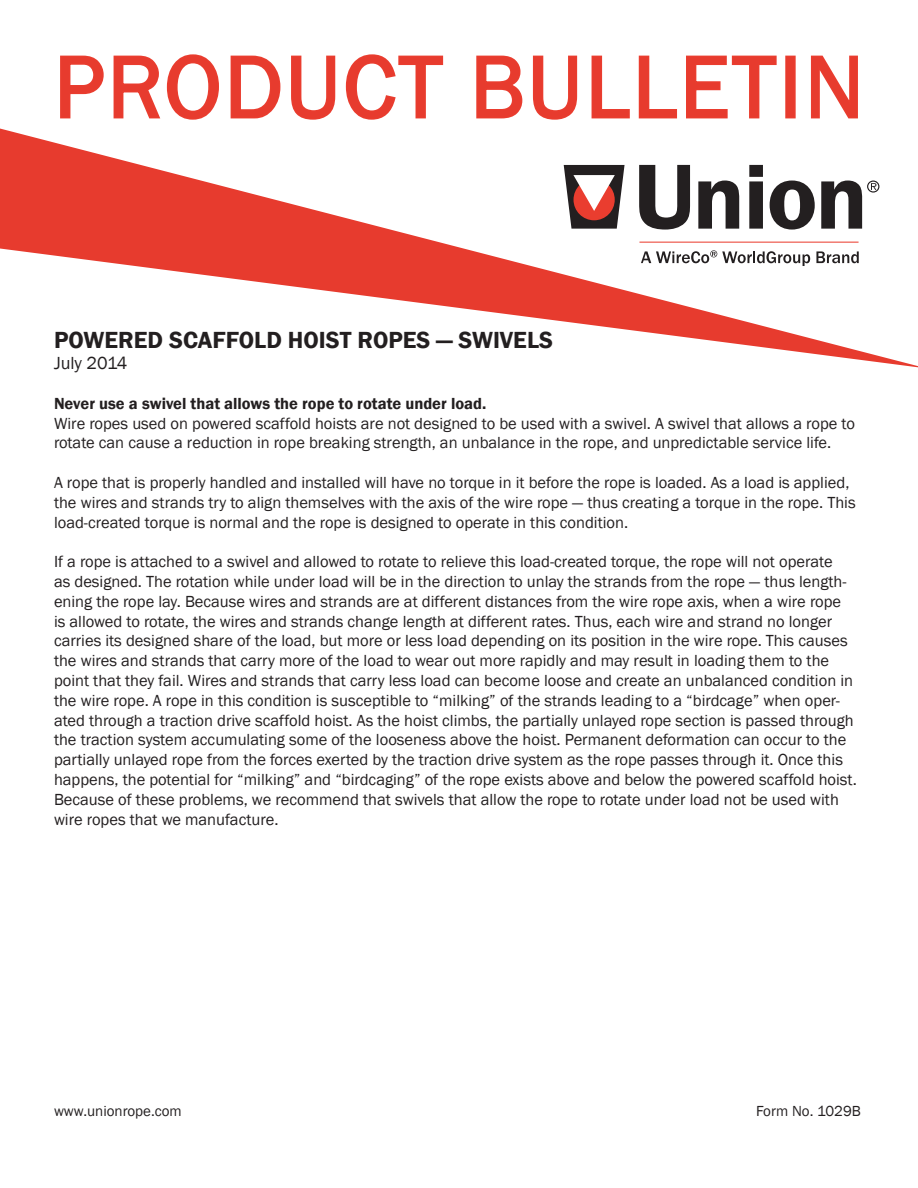
<style>
.page{position:relative;width:918px;height:1188px;background:#fff}
.page>*{position:absolute;margin:0;border:0;box-sizing:border-box;transform-origin:0 0}
.t1{font:90px "Franklin Gothic";letter-spacing:.035em;color:#e73b2e}
.t2{font:600 24px "Franklin Gothic";color:#231f20}
.t3{font:18px "Franklin Gothic";color:#231f20}
.t4{font:16.5px/19.8px "Franklin Gothic";color:#231f20}
.t5{font:600 16.5px "Franklin Gothic";color:#231f20}
.t6{font:15px "Franklin Gothic";color:#231f20}
</style>
<div class="page">
<svg style="left:60px;top:55px;width:44px;height:64px"></svg>
<svg style="left:113px;top:54px;width:106px;height:66px"></svg>
<svg style="left:230px;top:55px;width:51px;height:64px"></svg>
<svg style="left:291px;top:55px;width:45px;height:65px"></svg>
<svg style="left:345px;top:54px;width:99px;height:66px"></svg>
<svg style="left:476px;top:55px;width:47px;height:64px"></svg>
<svg style="left:532px;top:55px;width:46px;height:65px"></svg>
<svg style="left:591px;top:55px;width:39px;height:64px"></svg>
<svg style="left:638px;top:55px;width:39px;height:64px"></svg>
<svg style="left:686px;top:55px;width:91px;height:64px"></svg>
<div style="left:785px;top:56px;width:11px;height:62px;border:3px solid #ea3d2f"></div>
<svg style="left:810px;top:55px;width:48px;height:64px"></svg>
<svg style="left:0;top:129px;width:918px;height:238px"></svg>
<svg style="left:564px;top:165px;width:61px;height:64px"></svg>
<svg style="left:639px;top:165px;width:51px;height:65px"></svg>
<svg style="left:698px;top:181px;width:41px;height:48px"></svg>
<svg style="left:749px;top:165px;width:14px;height:64px"></svg>
<svg style="left:770px;top:181px;width:45px;height:49px"></svg>
<svg style="left:821px;top:181px;width:58px;height:48px"></svg>
<svg style="left:641px;top:250px;width:169px;height:16px"></svg>
<svg style="left:816px;top:251px;width:43px;height:12px"></svg>
<hr style="left:639px;top:242px;width:220px;height:1px;background:#ea3d2f">
<p class="t1" style="left:54px;top:31px;width:811px">PRODUCT BULLETIN</p>
<p class="t2" style="left:54px;top:325px;width:501px">POWERED SCAFFOLD HOIST ROPES — SWIVELS</p>
<p class="t3" style="left:54px;top:352px;width:75px">July 2014</p>
<p class="t5" style="left:54px;top:393px;width:434px">Never use a swivel that allows the rope to rotate under load.</p>
<p class="t4" style="left:54px;top:413px;width:802px">Wire ropes used on powered scaffold hoists are not designed to be used with a swivel. A swivel that allows a rope to rotate can cause a reduction in rope breaking strength, an unbalance in the rope, and unpredictable service life.</p>
<p class="t4" style="left:54px;top:473px;width:803px">A rope that is properly handled and installed will have no torque in it before the rope is loaded. As a load is applied, the wires and strands try to align themselves with the axis of the wire rope — thus creating a torque in the rope. This load-created torque is normal and the rope is designed to operate in this condition.</p>
<p class="t4" style="left:54px;top:552px;width:804px">If a rope is attached to a swivel and allowed to rotate to relieve this load-created torque, the rope will not operate<br>as designed. The rotation while under load will be in the direction to unlay the strands from the rope — thus length&shy;ening the rope lay. Because wires and strands are at different distances from the wire rope axis, when a wire rope<br>is allowed to rotate, the wires and strands change length at different rates. Thus, each wire and strand no longer carries its designed share of the load, but more or less load depending on its position in the wire rope. This causes the wires and strands that carry more of the load to wear out more rapidly and may result in loading them to the point that they fail. Wires and strands that carry less load can become loose and create an unbalanced condition in the wire rope. A rope in this condition is susceptible to “milking” of the strands leading to a “birdcage” when oper&shy;ated through a traction drive scaffold hoist. As the hoist climbs, the partially unlayed rope section is passed through the traction system accumulating some of the looseness above the hoist. Permanent deformation can occur to the partially unlayed rope from the forces exerted by the traction drive system as the rope passes through it. Once this happens, the potential for “milking” and “birdcaging” of the rope exists above and below the powered scaffold hoist.</p>
<p class="t4" style="left:54px;top:790px;width:786px">Because of these problems, we recommend that swivels that allow the rope to rotate under load not be used with wire ropes that we manufacture.</p>
<p class="t6" style="left:54px;top:1102px;width:129px">www.unionrope.com</p>
<p class="t6" style="left:756px;top:1102px;width:106px">Form No. 1029B</p>
</div>
